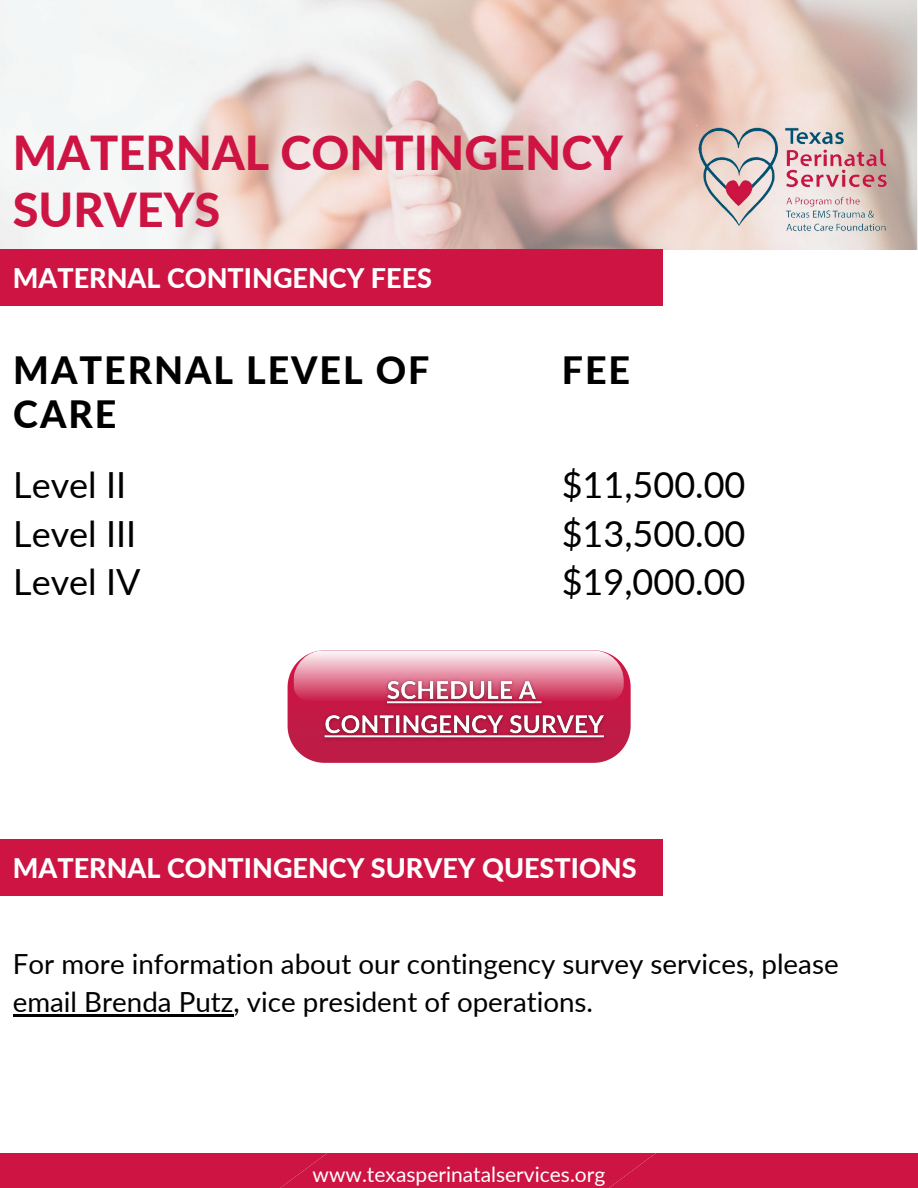
<style>
.page{position:relative;width:918px;height:1188px;background:#fff}
.page>*{position:absolute;margin:0;border:0;box-sizing:border-box;transform-origin:0 0}
.t1{font:800 46.8px/57.2px "Lato";color:#cd1442}
.t2{font:800 37.65px/44.5px "Lato";letter-spacing:.05em;color:#000}
.t3{font:36px "Lato";color:#000}
.t4{font:27.75px/38.2px "Lato";color:#000}
.t5{font:800 27px "Lato";color:#fff}
.t6{font:21px "Lato";color:#fff}
</style>
<div class="page">
<div style="left:0;top:1154px;width:918px;height:34px;background:#cd1442"></div>
<img style="left:0;top:0;width:918px;height:250px">
<img style="left:697px;top:125px;width:193px;height:110px">
<div style="left:0;top:249px;width:663px;height:56px;background:#cd1442"></div>
<div style="left:0;top:840px;width:663px;height:56px;background:#cd1442"></div>
<hr style="left:13px;top:1014px;width:220px;height:2px;background:#000">
<svg style="left:288px;top:650px;width:343px;height:113px"></svg>
<img style="left:318px;top:669px;width:294px;height:78px">
<p class="t1" style="left:13px;top:124px;width:612px">MATERNAL CONTINGENCY<br>SURVEYS</p>
<p class="t5" style="left:13px;top:261px;width:421px">MATERNAL CONTINGENCY FEES</p>
<p class="t2" style="left:13px;top:347px;width:418px">MATERNAL LEVEL OF<br>CARE</p>
<p class="t3" style="left:13px;top:463px;width:114px">Level II</p>
<p class="t3" style="left:13px;top:511px;width:125px">Level III</p>
<p class="t3" style="left:13px;top:559px;width:129px">Level IV</p>
<p class="t2" style="left:562px;top:347px;width:70px">FEE</p>
<p class="t3" style="left:562px;top:463px;width:185px">$11,500.00</p>
<p class="t3" style="left:562px;top:511px;width:185px">$13,500.00</p>
<p class="t3" style="left:562px;top:559px;width:185px">$19,000.00</p>
<p class="t5" style="left:13px;top:852px;width:625px">MATERNAL CONTINGENCY SURVEY QUESTIONS</p>
<p class="t4" style="left:13px;top:944px;width:827px">For more information about our contingency survey services, please email Brenda Putz, vice president of operations.</p>
<p class="t6" style="left:313px;top:1161px;width:294px">www.texasperinatalservices.org</p>
</div>
